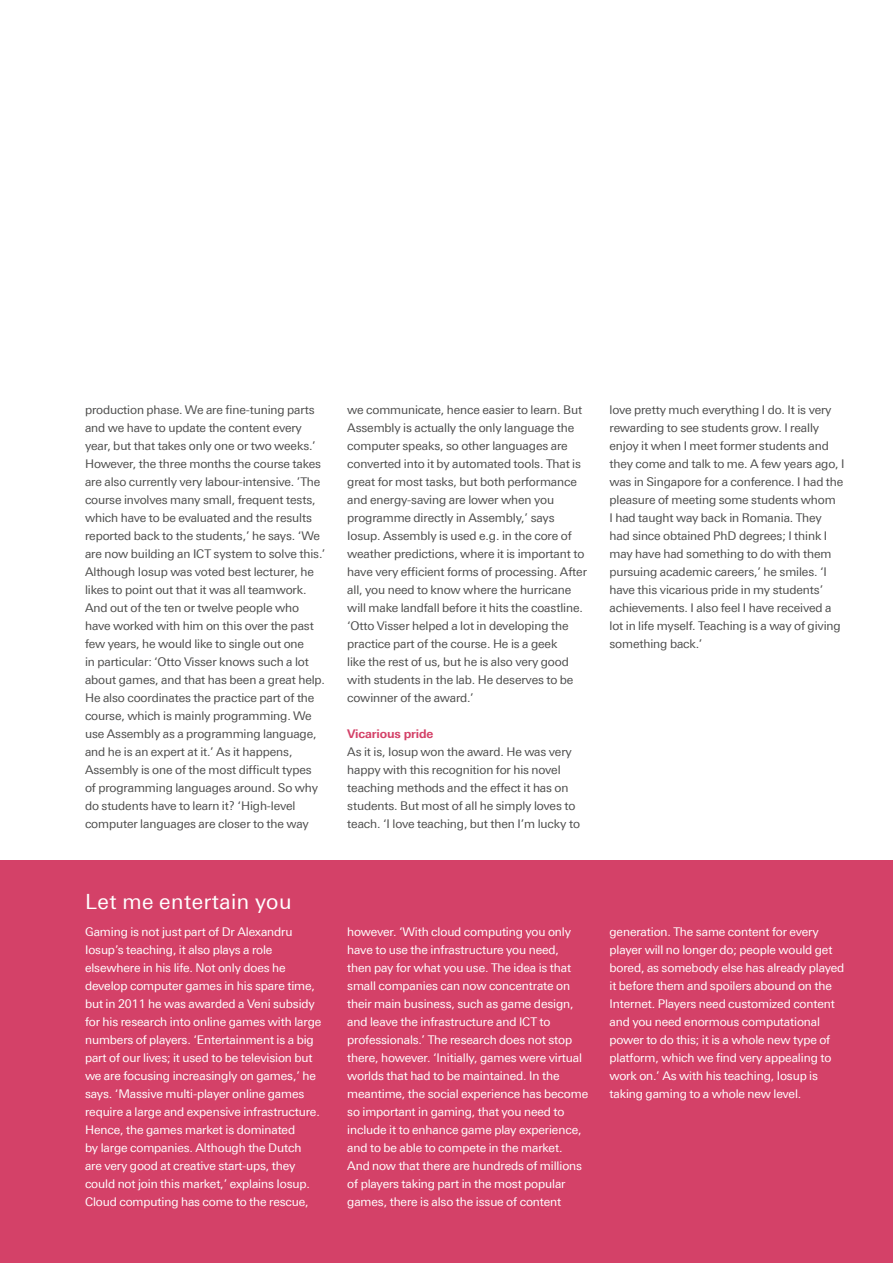
<style>
.page{position:relative;width:893px;height:1263px;background:#fff}
.page>*{position:absolute;margin:0;border:0;box-sizing:border-box;transform-origin:0 0}
.t1{font:21px "Linotype Univers 430";letter-spacing:.025em;color:#fff}
.t2{font:12px/18px "Linotype Univers 430";letter-spacing:-.01em;color:#4d4d4c}
.t3{font:12px/18px "Linotype Univers 430";letter-spacing:-.01em;color:#fff}
.t4{font:700 12px "Linotype Univers 630";letter-spacing:-.01em;color:#d44168}
</style>
<div class="page">
<div style="left:0;top:861px;width:893px;height:402px;background:#d44168"></div>
<p class="t2" style="left:85px;top:401px;width:242px">production phase. We are fine-tuning parts and we have to update the content every year, but that takes only one or two weeks.’ However, the three months the course takes are also currently very labour-intensive. ’The course involves many small, frequent tests, which have to be evaluated and the results reported back to the students,’ he says. ‘We are now building an ICT system to solve this.’ Although Iosup was voted best lecturer, he likes to point out that it was all teamwork.<br>And out of the ten or twelve people who have worked with him on this over the past few years, he would like to single out one<br>in particular: ‘Otto Visser knows such a lot about games, and that has been a great help.<br>He also coordinates the practice part of the course, which is mainly programming. We use Assembly as a programming language, and he is an expert at it.’ As it happens, Assembly is one of the most difficult types of programming languages around. So why do students have to learn it? ‘High-level computer languages are closer to the way</p>
<p class="t2" style="left:347px;top:401px;width:241px">we communicate, hence easier to learn. But Assembly is actually the only language the computer speaks, so other languages are converted into it by automated tools. That is great for most tasks, but both performance and energy-saving are lower when you programme directly in Assembly,’ says Iosup. Assembly is used e.g. in the core of weather predictions, where it is important to have very efficient forms of processing. After all, you need to know where the hurricane will make landfall before it hits the coastline. ‘Otto Visser helped a lot in developing the practice part of the course. He is a geek<br>like the rest of us, but he is also very good with students in the lab. He deserves to be cowinner of the award.’</p>
<p class="t4" style="left:347px;top:727px;width:88px">Vicarious pride</p>
<p class="t2" style="left:347px;top:743px;width:234px">As it is, Iosup won the award. He was very happy with this recognition for his novel teaching methods and the effect it has on students. But most of all he simply loves to teach. ‘I love teaching, but then I’m lucky to</p>
<p class="t2" style="left:609px;top:401px;width:237px">love pretty much everything I do. It is very rewarding to see students grow. I really enjoy it when I meet former students and they come and talk to me. A few years ago, I was in Singapore for a conference. I had the pleasure of meeting some students whom<br>I had taught way back in Romania. They had since obtained PhD degrees; I think I may have had something to do with them pursuing academic careers,’ he smiles. ‘I have this vicarious pride in my students’ achievements. I also feel I have received a lot in life myself. Teaching is a way of giving something back.’</p>
<h1 class="t1" style="left:85px;top:889px;width:208px">Let me entertain you</h1>
<p class="t3" style="left:85px;top:923px;width:238px">Gaming is not just part of Dr Alexandru Iosup’s teaching, it also plays a role elsewhere in his life. Not only does he develop computer games in his spare time, but in 2011 he was awarded a Veni subsidy for his research into online games with large numbers of players. ‘Entertainment is a big part of our lives; it used to be television but we are focusing increasingly on games,’ he says. ‘Massive multi-player online games require a large and expensive infrastructure.<br>Hence, the games market is dominated<br>by large companies. Although the Dutch are very good at creative start-ups, they could not join this market,’ explains Iosup.<br>Cloud computing has come to the rescue,</p>
<p class="t3" style="left:347px;top:923px;width:242px">however. ‘With cloud computing you only have to use the infrastructure you need,<br>then pay for what you use. The idea is that small companies can now concentrate on their main business, such as game design, and leave the infrastructure and ICT to professionals.’ The research does not stop there, however. ‘Initially, games were virtual worlds that had to be maintained. In the meantime, the social experience has become so important in gaming, that you need to include it to enhance game play experience, and to be able to compete in the market.<br>And now that there are hundreds of millions of players taking part in the most popular games, there is also the issue of content</p>
<p class="t3" style="left:609px;top:923px;width:236px">generation. The same content for every player will no longer do; people would get bored, as somebody else has already played it before them and spoilers abound on the Internet. Players need customized content and you need enormous computational power to do this; it is a whole new type of platform, which we find very appealing to work on.’ As with his teaching, Iosup is taking gaming to a whole new level.</p>
</div>
